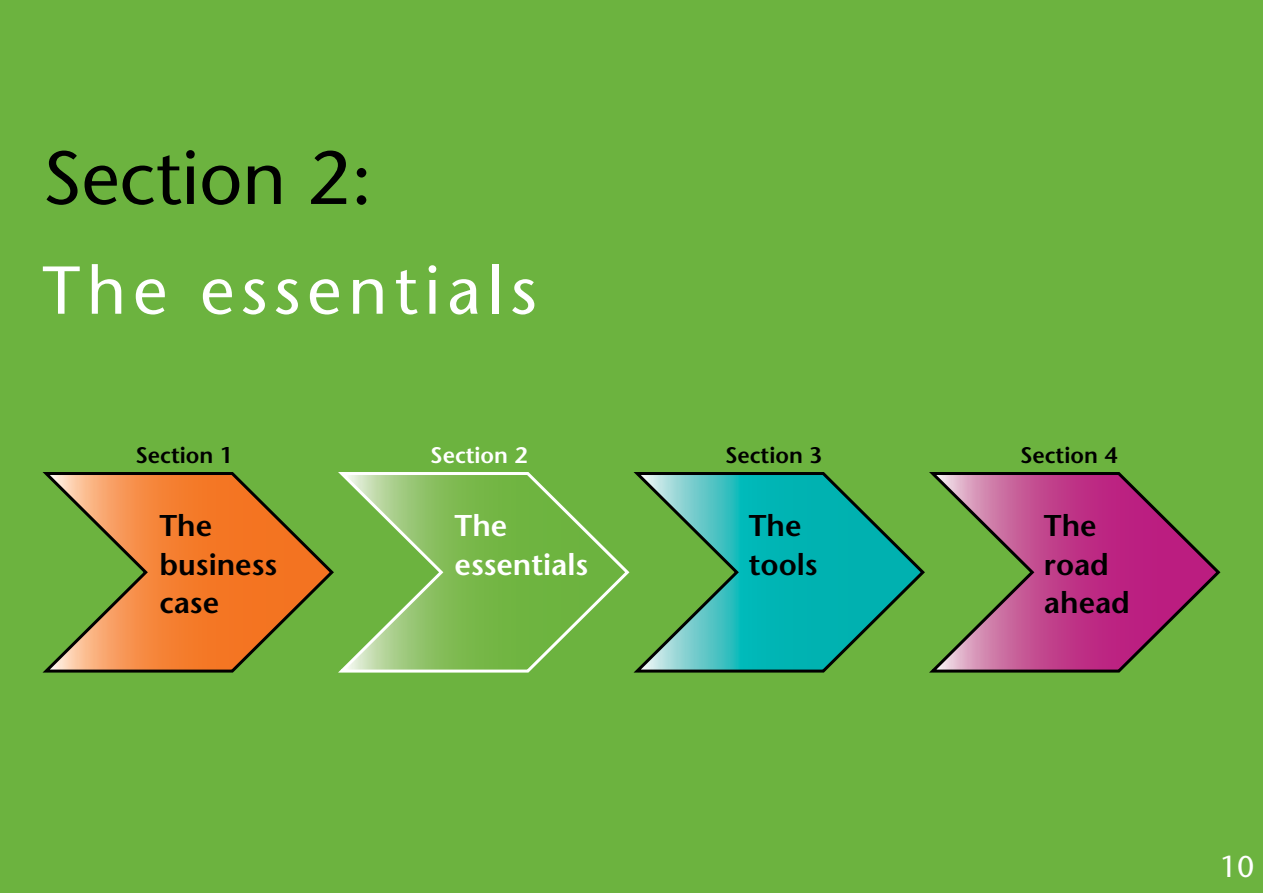
<style>
.page{position:relative;width:1263px;height:893px;background:#6cb33f}
.page>*{position:absolute;margin:0;border:0;box-sizing:border-box;transform-origin:0 0}
.t1{font:500 75px "Stone Sans Std";color:#000}
.t2{font:500 67.5px "Stone Sans Std";letter-spacing:.1em;color:#fff}
.t3{font:600 30px/38.5px "Stone Sans Std";color:#000}
.t4{font:600 30px/38.5px "Stone Sans Std";color:#fff}
.t5{font:500 30px "Stone Sans Std";color:#fff}
.t6{font:600 22.5px "Stone Sans Std";color:#000}
.t7{font:600 22.5px "Stone Sans Std";color:#fff}
</style>
<div class="page">
<svg style="left:42px;top:472px;width:292px;height:201px"></svg>
<svg style="left:338px;top:472px;width:292px;height:201px"></svg>
<svg style="left:633px;top:472px;width:292px;height:201px"></svg>
<svg style="left:929px;top:472px;width:292px;height:201px"></svg>
<h1 class="t1" style="left:43px;top:133px;width:331px">Section 2:</h1>
<h2 class="t2" style="left:43px;top:250px;width:496px">The essentials</h2>
<p class="t6" style="left:135px;top:442px;width:99px">Section 1</p>
<p class="t7" style="left:430px;top:442px;width:99px">Section 2</p>
<p class="t6" style="left:725px;top:442px;width:99px">Section 3</p>
<p class="t6" style="left:1020px;top:442px;width:99px">Section 4</p>
<p class="t3" style="left:159px;top:506px;width:119px">The business case</p>
<p class="t4" style="left:455px;top:506px;width:135px">The essentials</p>
<p class="t3" style="left:749px;top:506px;width:70px">The tools</p>
<p class="t3" style="left:1044px;top:506px;width:87px">The road ahead</p>
<p class="t5" style="left:1220px;top:848px;width:36px">10</p>
</div>
